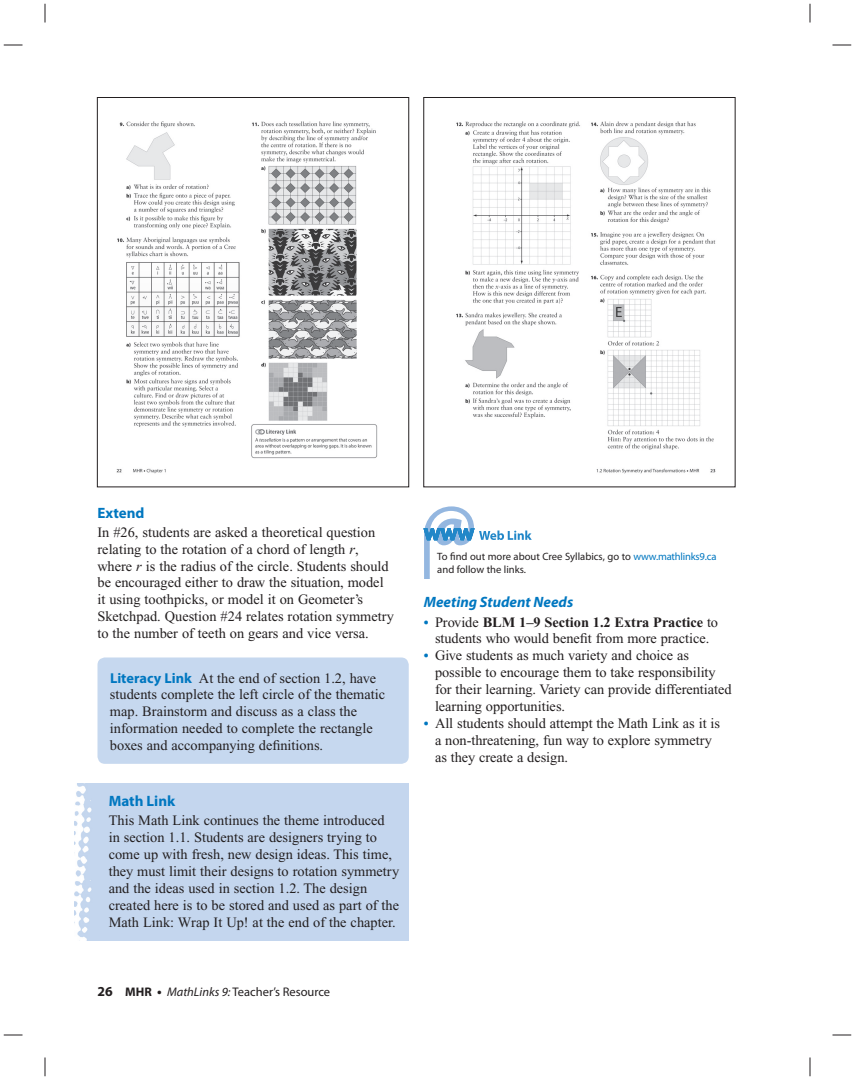
<style>
.page{position:relative;width:855px;height:1080px;background:#fff}
.page>*{position:absolute;margin:0;border:0;box-sizing:border-box;transform-origin:0 0}
.t1{font:italic 700 15px "Myriad Pro";color:#0077c0}
.t2{font:700 15px "Myriad Pro";color:#0077c0}
.t3{font:14.38px/16.9px "Times New Roman";color:#231f20}
.t4{font:12.5px "Myriad Pro";color:#231f20}
.t5{font:10.62px/13.1px "Myriad Pro";color:#231f20}
.s1{font-style:italic}
.s2{font-family:"Myriad Pro";font-weight:700;color:#0077c0}
.s3{font-weight:700;font-size:13.75px}
.s4{font-weight:700}
.s5{color:#0077c0}
.s6{font-weight:700;font-size:13.75px;color:#0077c0}
</style>
<div class="page">
<img style="left:116px;top:121px;width:262px;height:353px">
<div style="left:97px;top:97px;width:312px;height:390px;border:1px solid #231f20"></div>
<img style="left:456px;top:121px;width:260px;height:353px">
<div style="left:423px;top:97px;width:312px;height:390px;border:1px solid #231f20"></div>
<div style="left:74px;top:784px;width:335px;height:156px;background:#c4d6ee"></div>
<div style="left:98px;top:658px;width:311px;height:106px;background:#c6d8ef;border-radius:7px"></div>
<svg style="left:424px;top:506px;width:107px;height:73px"></svg>
<svg style="left:4px;top:44px;width:18px;height:2px"></svg>
<svg style="left:832px;top:44px;width:19px;height:2px"></svg>
<svg style="left:4px;top:1034px;width:18px;height:2px"></svg>
<svg style="left:832px;top:1034px;width:19px;height:2px"></svg>
<svg style="left:44px;top:4px;width:2px;height:18px"></svg>
<svg style="left:44px;top:1058px;width:2px;height:18px"></svg>
<svg style="left:809px;top:4px;width:2px;height:18px"></svg>
<svg style="left:809px;top:1058px;width:2px;height:18px"></svg>
<p class="t2" style="left:98px;top:507px;width:49px">Extend</p>
<p class="t3" style="left:97px;top:525px;width:298px">In #26, students are asked a theoretical question relating to the rotation of a chord of length <span class="s1">r</span>, where <span class="s1">r</span> is the radius of the circle. Students should be encouraged either to draw the situation, model it using toothpicks, or model it on Geometer’s Sketchpad. Question #24 relates rotation symmetry to the number of teeth on gears and vice versa.</p>
<p class="t3" style="left:110px;top:671px;width:277px"><span class="s2">Literacy Link</span> At the end of section 1.2, have students complete the left circle of the thematic map. Brainstorm and discuss as a class the information needed to complete the rectangle boxes and accompanying definitions.</p>
<p class="t2" style="left:109px;top:795px;width:68px">Math Link</p>
<p class="t3" style="left:109px;top:814px;width:292px">This Math Link continues the theme introduced in section 1.1. Students are designers trying to come up with fresh, new design ideas. This time, they must limit their designs to rotation symmetry and the ideas used in section 1.2. The design created here is to be stored and used as part of the Math Link: Wrap It Up! at the end of the chapter.</p>
<p class="t4" style="left:98px;top:987px;width:234px"><span class="s3">26</span> <span class="s4">MHR</span> <span class="s3">•</span> <span class="s1">MathLinks 9:</span> Teacher’s Resource</p>
<p class="t5" style="left:437px;top:550px;width:281px">To find out more about Cree Syllabics, go to <span class="s5">www.mathlinks9.ca </span>and follow the links.</p>
<p class="t1" style="left:424px;top:596px;width:151px">Meeting Student Needs</p>
<p class="t3" style="left:424px;top:615px;width:296px;text-align:center"><span class="s6">•</span> Provide <span class="s4">BLM 1–9 Section 1.2 Extra Practice</span> to students who would benefit from more practice.</p>
<p class="t3" style="left:435px;top:648px;width:298px;text-indent:-11px"><span class="s6">•</span> Give students as much variety and choice as possible to encourage them to take responsibility for their learning. Variety can provide differentiated learning opportunities.</p>
<p class="t3" style="left:435px;top:716px;width:287px;text-indent:-11px"><span class="s6">•</span> All students should attempt the Math Link as it is a non-threatening, fun way to explore symmetry as they create a design.</p>
</div>
